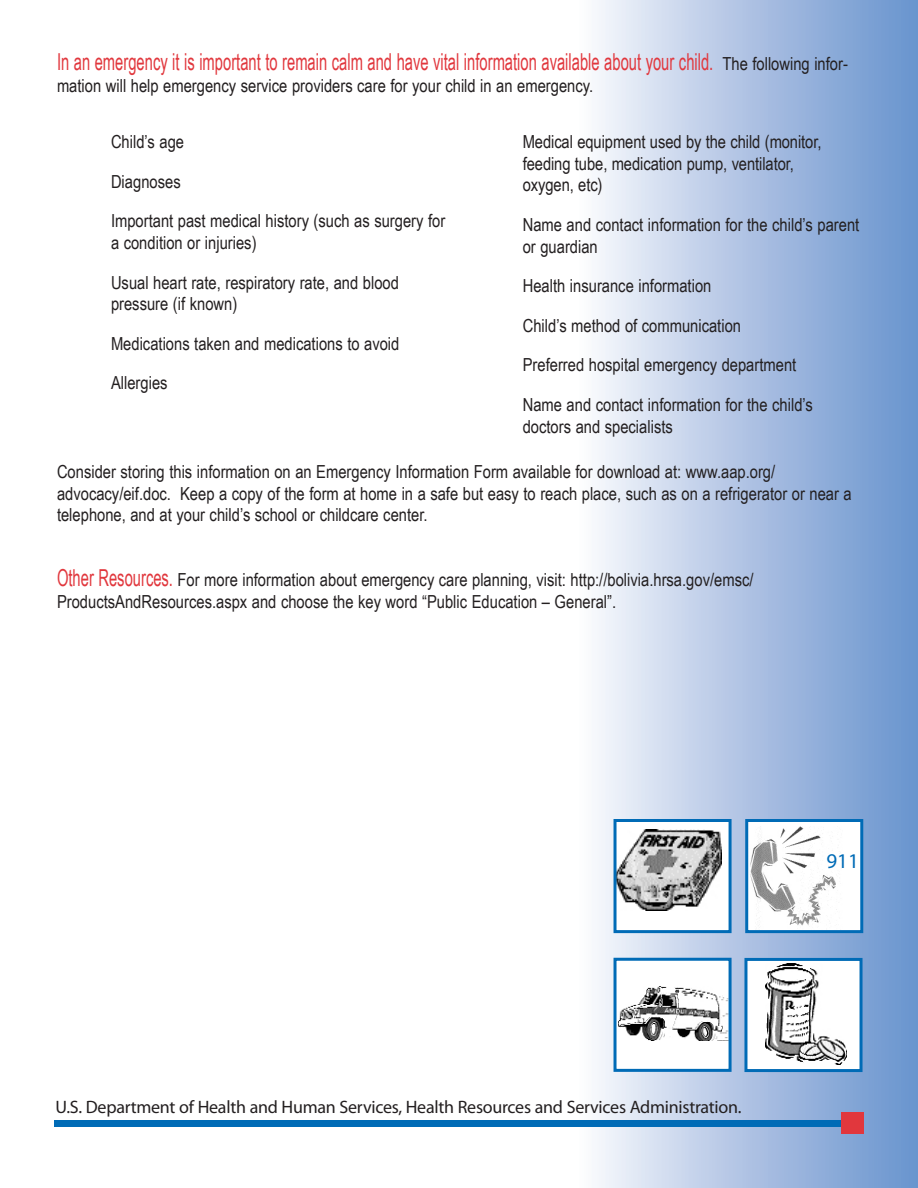
<style>
.page{position:relative;width:918px;height:1188px;background:#fff}
.page>*{position:absolute;margin:0;border:0;box-sizing:border-box;transform-origin:0 0}
.t1{font:23.4px "Arial Narrow";color:#e1373d;scale:.77 1}
.t2{font:21px "Myriad Pro";color:#006bb6}
.t3{font:18px/21.6px "Arial Narrow";color:#231f20}
.t4{font:18px "Myriad Pro";letter-spacing:-.015em;color:#231f20}
.s1{font-size:18px;color:#231f20}
.s2{font-size:23.4px;color:#e1373d}
</style>
<div class="page">
<div style="left:578px;top:0;width:340px;height:1188px;background:linear-gradient(to right,#faf9fd,#6691cc)"></div>
<div style="left:54px;top:1120px;width:810px;height:7px;background:#006bb6"></div>
<div style="left:842px;top:1113px;width:22px;height:21px;background:#e1373d"></div>
<div style="left:747px;top:820px;width:115px;height:112px;background:#fff"></div>
<img style="left:750px;top:826px;width:87px;height:100px">
<div style="left:745px;top:819px;width:118px;height:114px;border:3px solid #006bb6"></div>
<div style="left:615px;top:959px;width:115px;height:111px;background:#fff"></div>
<img style="left:618px;top:986px;width:110px;height:55px">
<div style="left:614px;top:958px;width:118px;height:114px;border:3px solid #006bb6"></div>
<div style="left:615px;top:820px;width:115px;height:112px;background:#fff"></div>
<img style="left:618px;top:830px;width:104px;height:80px">
<div style="left:614px;top:819px;width:118px;height:114px;border:3px solid #006bb6"></div>
<div style="left:746px;top:959px;width:115px;height:112px;background:#fff"></div>
<img style="left:765px;top:964px;width:81px;height:101px">
<div style="left:744px;top:958px;width:119px;height:114px;border:3px solid #006bb6"></div>
<p class="t1" style="left:57px;top:45px;width:1029px">In an emergency it is important to remain calm and have vital information available about your child. <span class="s1">The following infor-</span></p>
<p class="t3" style="left:57px;top:74px;width:538px">mation will help emergency service providers care for your child in an emergency.</p>
<p class="t3" style="left:111px;top:130px;width:75px">Child’s age</p>
<p class="t3" style="left:111px;top:170px;width:71px">Diagnoses</p>
<p class="t3" style="left:111px;top:209px;width:336px">Important past medical history (such as surgery for a condition or injuries)</p>
<p class="t3" style="left:111px;top:271px;width:290px">Usual heart rate, respiratory rate, and blood</p>
<p class="t3" style="left:111px;top:292px;width:128px">pressure (if known)</p>
<p class="t3" style="left:111px;top:332px;width:290px">Medications taken and medications to avoid</p>
<p class="t3" style="left:111px;top:371px;width:58px">Allergies</p>
<p class="t3" style="left:523px;top:130px;width:300px">Medical equipment used by the child (monitor,</p>
<p class="t3" style="left:523px;top:152px;width:273px">feeding tube, medication pump, ventilator,</p>
<p class="t3" style="left:523px;top:173px;width:81px">oxygen, etc)</p>
<p class="t3" style="left:523px;top:213px;width:338px">Name and contact information for the child’s parent or guardian</p>
<p class="t3" style="left:523px;top:274px;width:190px">Health insurance information</p>
<p class="t3" style="left:523px;top:314px;width:220px">Child’s method of communication</p>
<p class="t3" style="left:523px;top:353px;width:275px">Preferred hospital emergency department</p>
<p class="t3" style="left:523px;top:393px;width:292px">Name and contact information for the child’s</p>
<p class="t3" style="left:523px;top:415px;width:152px">doctors and specialists</p>
<p class="t3" style="left:57px;top:460px;width:720px">Consider storing this information on an Emergency Information Form available for download at: www.aap.org/</p>
<p class="t3" style="left:57px;top:482px;width:796px">advocacy/eif.doc. Keep a copy of the form at home in a safe but easy to reach place, such as on a refrigerator or near a telephone, and at your child’s school or childcare center.</p>
<p class="t3" style="left:57px;top:568px;width:698px"><span class="s2">Other Resources.</span> For more information about emergency care planning, visit: http://bolivia.hrsa.gov/emsc/<br>ProductsAndResources.aspx and choose the key word “Public Education – General”.</p>
<p class="t2" style="left:827px;top:848px;width:34px">911</p>
<p class="t4" style="left:56px;top:1096px;width:688px">U.S. Department of Health and Human Services, Health Resources and Services Administration.</p>
</div>
